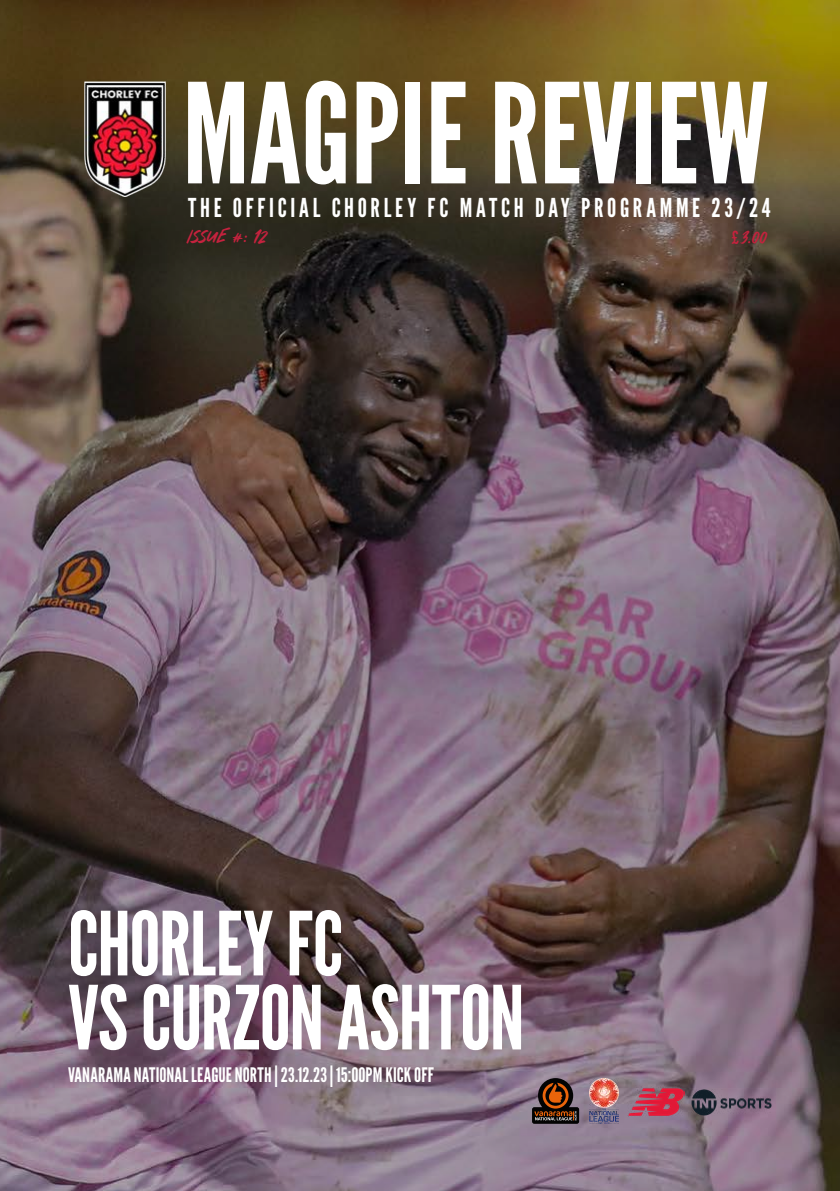
<style>
.page{position:relative;width:840px;height:1191px;background:#fff}
.page>*{position:absolute;margin:0;border:0;box-sizing:border-box;transform-origin:0 0}
.t1{font:138.2px "League Gothic";color:#fff}
.t2{font:88px/74px "League Gothic";letter-spacing:-.01em;color:#fff}
.t3{font:26px "League Gothic";letter-spacing:.14em;color:#fff}
.t4{font:20.8px "Masker Area";letter-spacing:.02em;color:#c5223e}
.t5{font:20px "League Gothic";letter-spacing:.005em;color:#fff}
.s1{font-family:"League Gothic";font-size:18px}
</style>
<div class="page">
<img style="left:0;top:0;width:839px;height:1191px">
<img style="left:84px;top:82px;width:82px;height:115px">
<img style="left:627px;top:1085px;width:57px;height:34px">
<img style="left:690px;top:1089px;width:81px;height:26px">
<svg style="left:531px;top:1078px;width:48px;height:45px;background:#5e3e30"></svg>
<img style="left:588px;top:1078px;width:30px;height:45px">
<h1 class="t1" style="left:182px;top:52px;width:587px">MAGPIE REVIEW</h1>
<h3 class="t3" style="left:188px;top:192px;width:583px">THE OFFICIAL CHORLEY FC MATCH DAY PROGRAMME 23/24</h3>
<p class="t4" style="left:188px;top:226px;width:80px">ISSUE #: 12</p>
<p class="t4" style="left:731px;top:226px;width:37px"><span class="s1">£</span>3.00</p>
<h2 class="t2" style="left:68px;top:907px;width:457px">CHORLEY FC<br>VS CURZON ASHTON</h2>
<p class="t5" style="left:68px;top:1063px;width:367px">VANARAMA NATIONAL LEAGUE NORTH | 23.12.23 | 15:00PM KICK OFF</p>
</div>
